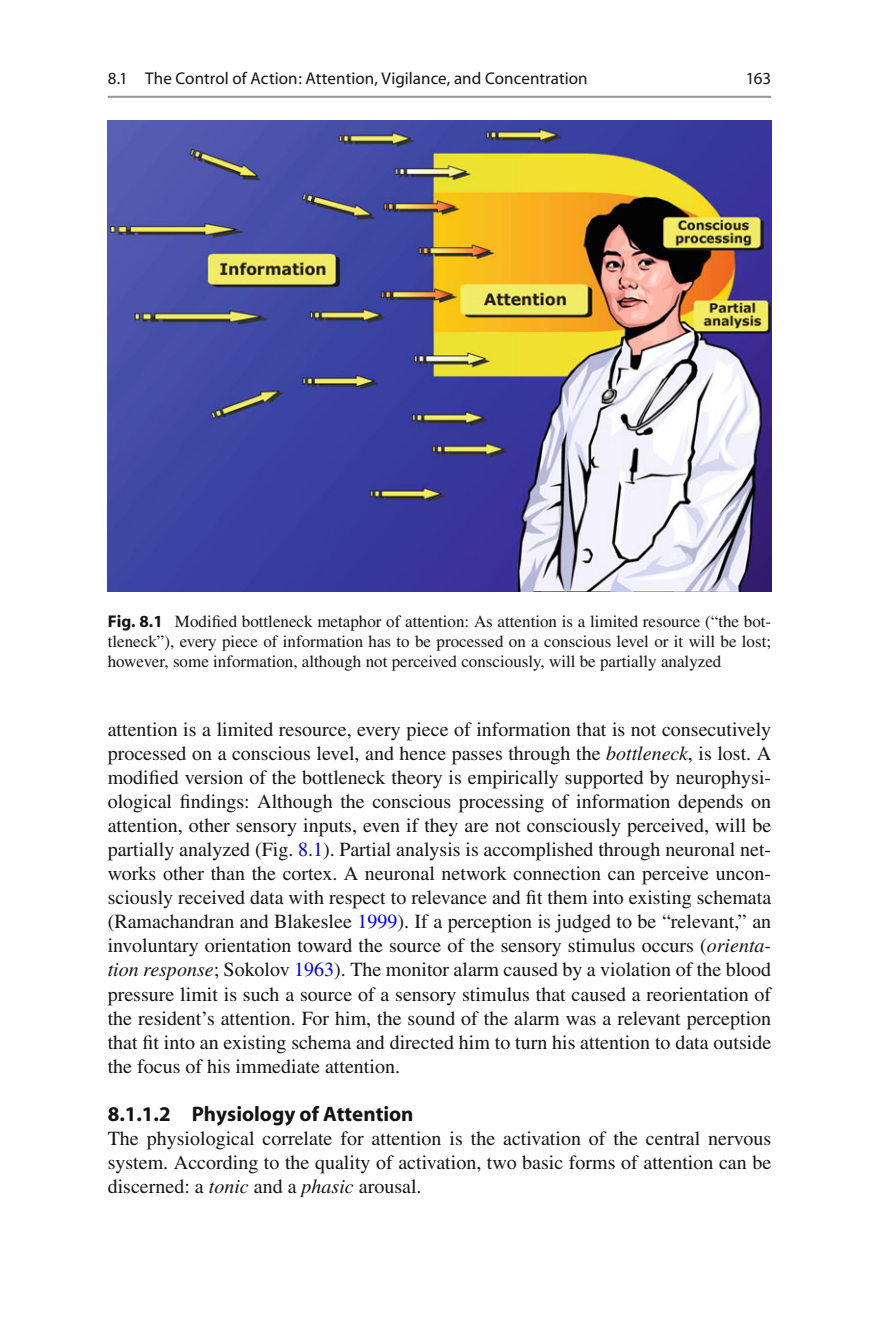
<style>
.page{position:relative;width:879px;height:1333px;background:#fff}
.page>*{position:absolute;margin:0;border:0;box-sizing:border-box;transform-origin:0 0}
.t1{font:700 21px "Wmnsdn Myriad";color:#131413}
.t2{font:20px/24px "Xjjdpq Times";color:#131413;text-align:justify}
.t3{font:17px/20px "Xjjdpq Times";color:#131413;text-align:justify}
.t4{font:17px "Qllnhf Myriad";color:#131413}
.s1{font-family:"Wmnsdn Myriad";font-weight:700}
.s2{font-family:"Jfwshk Times";font-style:italic}
.s3{color:#00f}
</style>
<div class="page">
<img style="left:108px;top:121px;width:663px;height:470px">
<hr style="left:108px;top:96px;width:663px;height:2px;background:#989898">
<p class="t4" style="left:108px;top:72px;width:481px">8.1 The Control of Action: Attention, Vigilance, and Concentration</p>
<p class="t4" style="left:746px;top:72px;width:27px">163</p>
<p class="t3" style="left:108px;top:612px;width:665px"><span class="s1">Fig. 8.1</span> Modified bottleneck metaphor of attention: As attention is a limited resource (“the bot&shy;tleneck”), every piece of information has to be processed on a conscious level or it will be lost; however, some information, although not perceived consciously, will be partially analyzed</p>
<p class="t2" style="left:108px;top:719px;width:665px">attention is a limited resource, every piece of information that is not consecutively processed on a conscious level, and hence passes through the <span class="s2">bottleneck</span> , is lost. A modified version of the bottleneck theory is empirically supported by neurophysi&shy;ological findings: Although the conscious processing of information depends on attention, other sensory inputs, even if they are not consciously perceived, will be partially analyzed (Fig. <span class="s3">8.1</span> ). Partial analysis is accomplished through neuronal net&shy;works other than the cortex. A neuronal network connection can perceive uncon&shy;sciously received data with respect to relevance and fit them into existing schemata (Ramachandran and Blakeslee <span class="s3">1999</span> ). If a perception is judged to be “relevant,” an involuntary orientation toward the source of the sensory stimulus occurs ( <span class="s2">orienta&shy;tion response</span> ; Sokolov <span class="s3">1963</span> ). The monitor alarm caused by a violation of the blood pressure limit is such a source of a sensory stimulus that caused a reorientation of the resident’s attention. For him, the sound of the alarm was a relevant perception that fit into an existing schema and directed him to turn his attention to data outside the focus of his immediate attention.</p>
<p class="t1" style="left:108px;top:1105px;width:307px">8.1.1.2 Physiology of Attention</p>
<p class="t2" style="left:108px;top:1127px;width:665px">The physiological correlate for attention is the activation of the central nervous system. According to the quality of activation, two basic forms of attention can be discerned: a <span class="s2">tonic</span> and a <span class="s2">phasic</span> arousal.</p>
</div>
